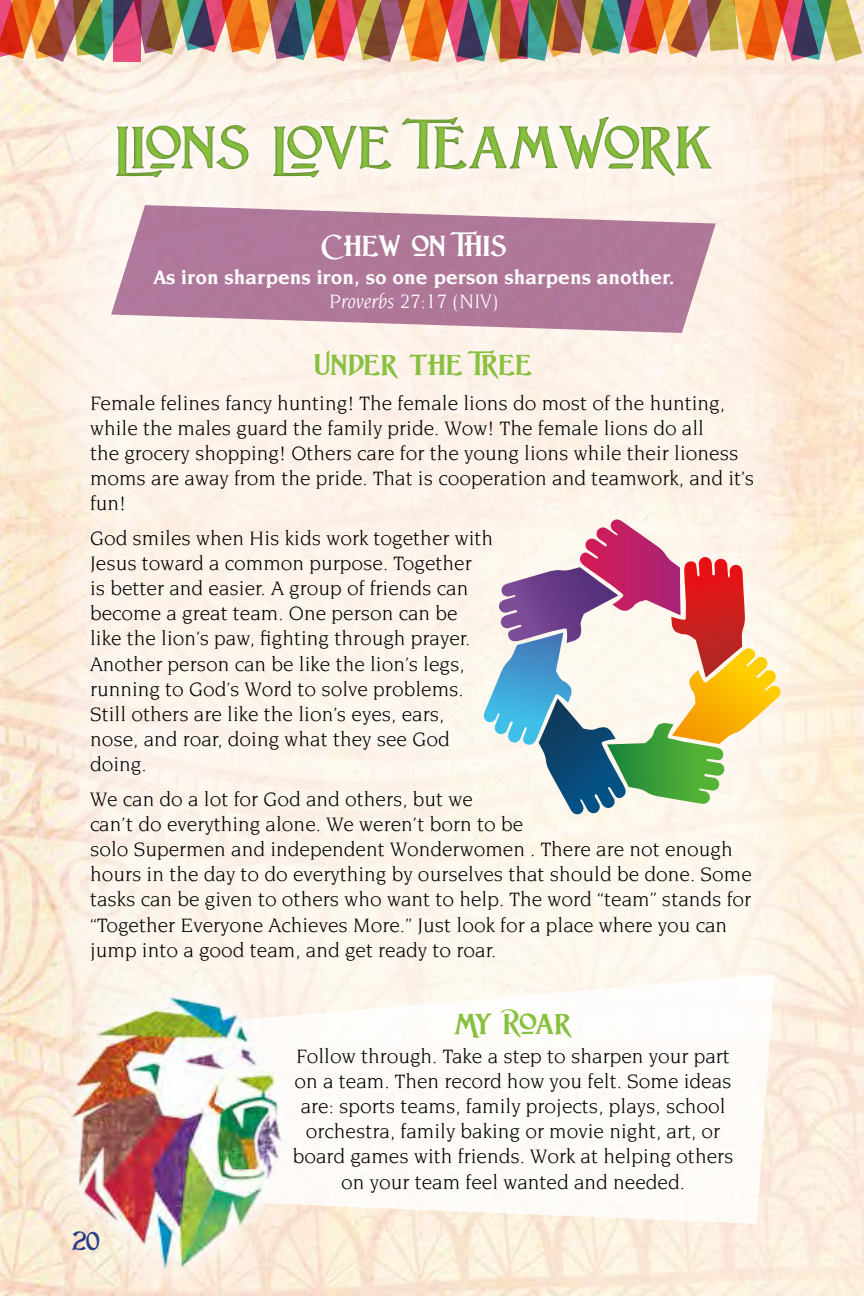
<style>
.page{position:relative;width:864px;height:1296px;background:#fff}
.page>*{position:absolute;margin:0;border:0;box-sizing:border-box;transform-origin:0 0}
.t1{font:700 58px "Lightfoot";color:#88c03f}
.t2{font:700 28px "Lightfoot";letter-spacing:.015em;color:#88c03f}
.t3{font:700 28px "Lightfoot";letter-spacing:.025em;color:#fff}
.t4{font:700 24px "Lightfoot";color:#263b88}
.t5{font:21px/25.2px "Novarese";color:#000}
.t6{font:700 21px "Novarese";color:#fff}
.t7{font:italic 21px "Novarese";color:#fff}
</style>
<div class="page">
<img style="left:0;top:0;width:864px;height:1296px">
<div style="left:52px;top:52px;width:745px;height:1015px;background:linear-gradient(to bottom,#fceee2,#fdf4ea)"></div>
<svg style="left:0;top:0;width:862px;height:63px"></svg>
<svg style="left:111px;top:205px;width:605px;height:128px;fill:#b0799b"></svg>
<svg style="left:196px;top:973px;width:579px;height:252px"></svg>
<img style="left:52px;top:988px;width:236px;height:302px">
<div style="left:104px;top:105px;width:619px;height:84px;background:#fdf2e8"></div>
<div style="left:56px;top:114px;width:738px;height:72px;background:#000;opacity:.5"></div>
<svg style="left:483px;top:519px;width:298px;height:296px"></svg>
<h1 class="t1" style="left:115px;top:116px;width:599px">Lions Love TeamWork</h1>
<h2 class="t3" style="left:322px;top:231px;width:186px">Chew on This</h2>
<p class="t6" style="left:153px;top:265px;width:523px">As iron sharpens iron, so one person sharpens another.</p>
<p class="t7" style="left:329px;top:290px;width:171px">Proverbs 27:17 (NIV)</p>
<h2 class="t2" style="left:314px;top:350px;width:219px">Under the Tree</h2>
<p class="t5" style="left:90px;top:390px;width:666px">Female felines fancy hunting! The female lions do most of the hunting, while the males guard the family pride. Wow! The female lions do all<br>the grocery shopping! Others care for the young lions while their lioness moms are away from the pride. That is cooperation and teamwork, and it’s fun!</p>
<p class="t5" style="left:90px;top:525px;width:405px">God smiles when His kids work together with Jesus toward a common purpose. Together<br>is better and easier. A group of friends can become a great team. One person can be like the lion’s paw, fighting through prayer.<br>Another person can be like the lion’s legs, running to God’s Word to solve problems.<br>Still others are like the lion’s eyes, ears, nose, and roar, doing what they see God doing.</p>
<p class="t5" style="left:90px;top:786px;width:663px">We can do a lot for God and others, but we<br>can’t do everything alone. We weren’t born to be<br>solo Supermen and independent Wonderwomen . There are not enough hours in the day to do everything by ourselves that should be done. Some tasks can be given to others who want to help. The word “team” stands for “Together Everyone Achieves More.” Just look for a place where you can jump into a good team, and get ready to roar.</p>
<p class="t4" style="left:72px;top:1228px;width:29px">20</p>
<h2 class="t2" style="left:454px;top:1009px;width:119px">My Roar</h2>
<p class="t5" style="left:293px;top:1043px;width:442px;text-align:center">Follow through. Take a step to sharpen your part on a team. Then record how you felt. Some ideas are: sports teams, family projects, plays, school orchestra, family baking or movie night, art, or board games with friends. Work at helping others on your team feel wanted and needed.</p>
</div>
